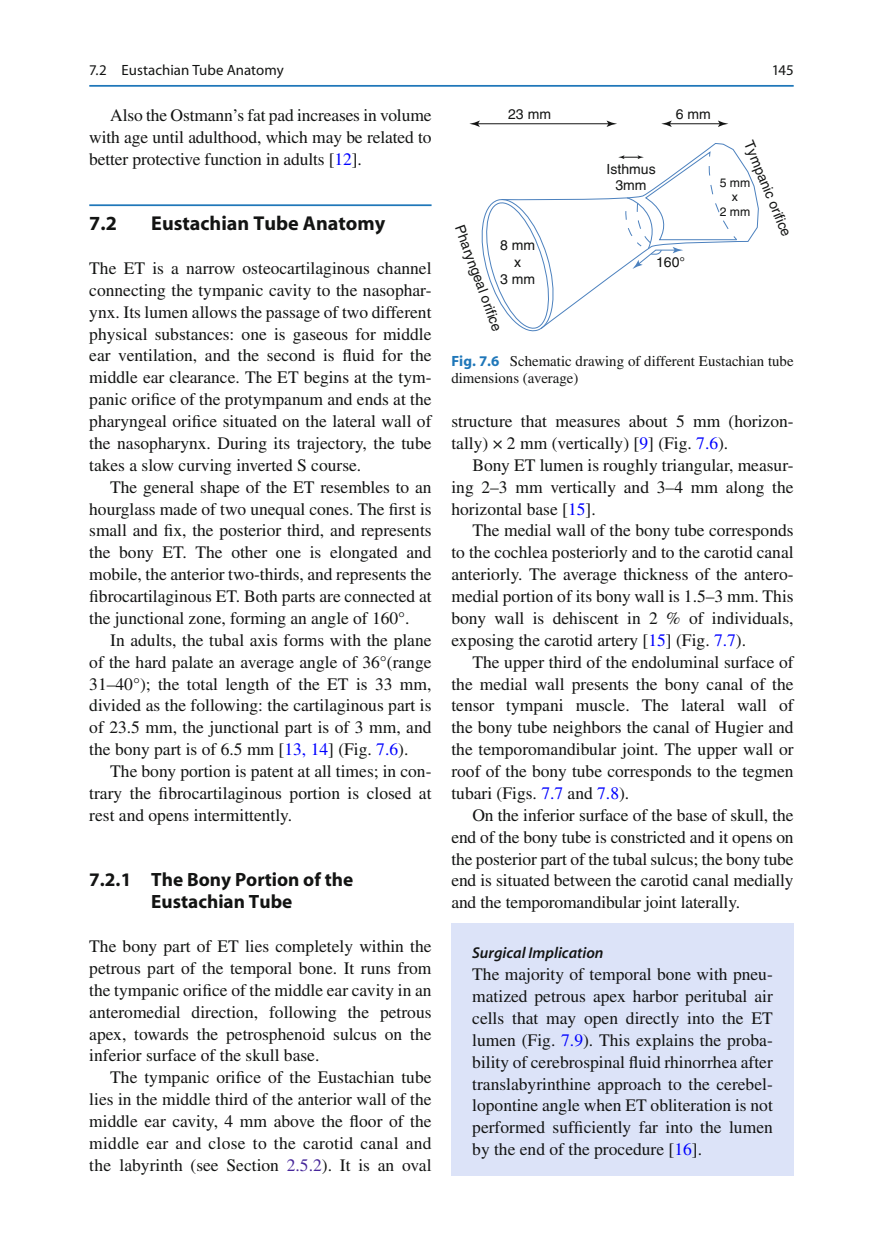
<style>
.page{position:relative;width:883px;height:1260px;background:#fff}
.page>*{position:absolute;margin:0;border:0;box-sizing:border-box;transform-origin:0 0}
.t1{font:700 20.12px "Myriad";color:#131413}
.t2{font:700 19.25px/21.9px "Myriad";color:#131413;text-align:center}
.t3{font:17.5px/21.9px "Times";color:#131413;text-align:justify}
.t4{font:italic 600 15.75px "Myriad";color:#131413}
.t5{font:14.88px/17.5px "Times";color:#131413}
.t6{font:14.88px "Myriad";color:#131413}
.t7{font:14px/16.8px "Helvetica";color:#131413;text-align:center}
.t8{font:12.25px/14.7px "Helvetica";color:#131413;text-align:center}
.s1{color:#00f}
.s2{font-family:"Myriad";font-weight:700;color:#1f77b9}
.s3{color:#47279a}
</style>
<div class="page">
<hr style="left:89px;top:85px;width:705px;height:2px;background:#1f77b9">
<hr style="left:89px;top:204px;width:343px;height:2px;background:#1f77b9">
<svg style="left:481px;top:199px;width:60px;height:133px"></svg>
<svg style="left:501px;top:143px;width:258px;height:186px"></svg>
<hr style="left:476px;top:123px;width:134px;height:1px;background:#131413">
<svg style="left:469px;top:121px;width:11px;height:6px"></svg>
<svg style="left:607px;top:121px;width:10px;height:6px"></svg>
<hr style="left:668px;top:123px;width:53px;height:1px;background:#131413">
<svg style="left:661px;top:121px;width:11px;height:6px"></svg>
<svg style="left:718px;top:121px;width:10px;height:6px"></svg>
<svg style="left:618px;top:150px;width:120px;height:119px"></svg>
<div style="left:451px;top:924px;width:343px;height:252px;background:#dce3f8"></div>
<p class="t6" style="left:89px;top:64px;width:196px">7.2 Eustachian Tube Anatomy</p>
<p class="t6" style="left:772px;top:64px;width:23px">145</p>
<p class="t3" style="left:89px;top:106px;width:344px;text-indent:21px">Also the Ostmann’s fat pad increases in volume with age until adulthood, which may be related to better protective function in adults [ <span class="s1">12</span> ] .</p>
<p class="t7" style="left:508px;top:107px;width:44px">23 mm</p>
<p class="t7" style="left:676px;top:107px;width:37px">6 mm</p>
<p class="t7" style="left:754px;top:139px;width:103px;rotate:67deg">Tympanic orifice</p>
<p class="t7" style="left:607px;top:162px;width:51px">Isthmus<br>3mm</p>
<p class="t8" style="left:720px;top:176px;width:32px">5 mm x<br>2 mm</p>
<p class="t1" style="left:89px;top:216px;width:29px">7.2</p>
<p class="t1" style="left:151px;top:216px;width:236px">Eustachian Tube Anatomy</p>
<p class="t3" style="left:89px;top:259px;width:344px">The ET is a narrow osteocartilaginous channel connecting the tympanic cavity to the nasophar&shy;ynx. Its lumen allows the passage of two different physical substances: one is gaseous for middle ear ventilation, and the second is fl uid for the middle ear clearance. The ET begins at the tym&shy;panic ori fi ce of the protympanum and ends at the pharyngeal ori fi ce situated on the lateral wall of the nasopharynx. During its trajectory, the tube takes a slow curving inverted S course.</p>
<p class="t3" style="left:89px;top:478px;width:344px;text-indent:21px">The general shape of the ET resembles to an hourglass made of two unequal cones. The fi rst is small and fi x, the posterior third, and represents the bony ET. The other one is elongated and mobile, the anterior two-thirds, and represents the fi brocartilaginous ET. Both parts are connected at the junctional zone, forming an angle of 160°.</p>
<p class="t3" style="left:89px;top:631px;width:344px;text-indent:21px">In adults, the tubal axis forms with the plane of the hard palate an average angle of 36°(range 31–40°); the total length of the ET is 33 mm, divided as the following: the cartilaginous part is of 23.5 mm, the junctional part is of 3 mm, and the bony part is of 6.5 mm [ <span class="s1">13, 14</span> ] (Fig. <span class="s1">7.6</span> ).</p>
<p class="t3" style="left:89px;top:762px;width:344px;text-indent:21px">The bony portion is patent at all times; in con&shy;trary the fi brocartilaginous portion is closed at rest and opens intermittently.</p>
<p class="t7" style="left:466px;top:223px;width:114px;rotate:70deg">Pharyngeal orifice</p>
<p class="t7" style="left:500px;top:238px;width:37px">8 mm x<br>3 mm</p>
<p class="t7" style="left:656px;top:255px;width:30px">160°</p>
<p class="t5" style="left:451px;top:353px;width:344px"><span class="s2">Fig. 7.6</span> Schematic drawing of different Eustachian tube dimensions (average)</p>
<p class="t3" style="left:451px;top:412px;width:344px">structure that measures about 5 mm (horizon&shy;tally) × 2 mm (vertically) [ <span class="s1">9</span> ] (Fig. <span class="s1">7.6</span> ).</p>
<p class="t3" style="left:451px;top:456px;width:344px;text-indent:21px">Bony ET lumen is roughly triangular, measur&shy;ing 2–3 mm vertically and 3–4 mm along the horizontal base [ <span class="s1">15</span> ] .</p>
<p class="t3" style="left:451px;top:521px;width:344px;text-indent:21px">The medial wall of the bony tube corresponds to the cochlea posteriorly and to the carotid canal anteriorly. The average thickness of the antero&shy;medial portion of its bony wall is 1.5–3 mm. This bony wall is dehiscent in 2 % of individuals, exposing the carotid artery [ <span class="s1">15</span> ] (Fig. <span class="s1">7.7</span> ).</p>
<p class="t3" style="left:451px;top:653px;width:344px;text-indent:21px">The upper third of the endoluminal surface of the medial wall presents the bony canal of the tensor tympani muscle. The lateral wall of the bony tube neighbors the canal of Hugier and the temporomandibular joint. The upper wall or roof of the bony tube corresponds to the tegmen tubari (Figs. <span class="s1">7.7</span> and <span class="s1">7.8</span> ).</p>
<p class="t3" style="left:451px;top:806px;width:344px;text-indent:21px">On the inferior surface of the base of skull, the end of the bony tube is constricted and it opens on the posterior part of the tubal sulcus; the bony tube end is situated between the carotid canal medially and the temporomandibular joint laterally.</p>
<p class="t2" style="left:89px;top:871px;width:266px">7.2.1 The Bony Portion of the<br>Eustachian Tube</p>
<p class="t3" style="left:89px;top:937px;width:344px">The bony part of ET lies completely within the petrous part of the temporal bone. It runs from the tympanic ori fi ce of the middle ear cavity in an anteromedial direction, following the petrous apex, towards the petrosphenoid sulcus on the inferior surface of the skull base.</p>
<p class="t3" style="left:89px;top:1068px;width:344px;text-indent:21px">The tympanic ori fi ce of the Eustachian tube lies in the middle third of the anterior wall of the middle ear cavity, 4 mm above the fl oor of the middle ear and close to the carotid canal and the labyrinth (see Section <span class="s3">2.5.2</span>). It is an oval</p>
<p class="t4" style="left:472px;top:947px;width:133px">Surgical Implication</p>
<p class="t3" style="left:472px;top:965px;width:302px">The majority of temporal bone with pneu&shy;matized petrous apex harbor peritubal air cells that may open directly into the ET lumen (Fig. <span class="s1">7.9</span> ). This explains the proba&shy;bility of cerebrospinal fl uid rhinorrhea after translabyrinthine approach to the cerebel&shy;lopontine angle when ET obliteration is not performed suf fi ciently far into the lumen by the end of the procedure [ <span class="s1">16</span> ] .</p>
</div>
